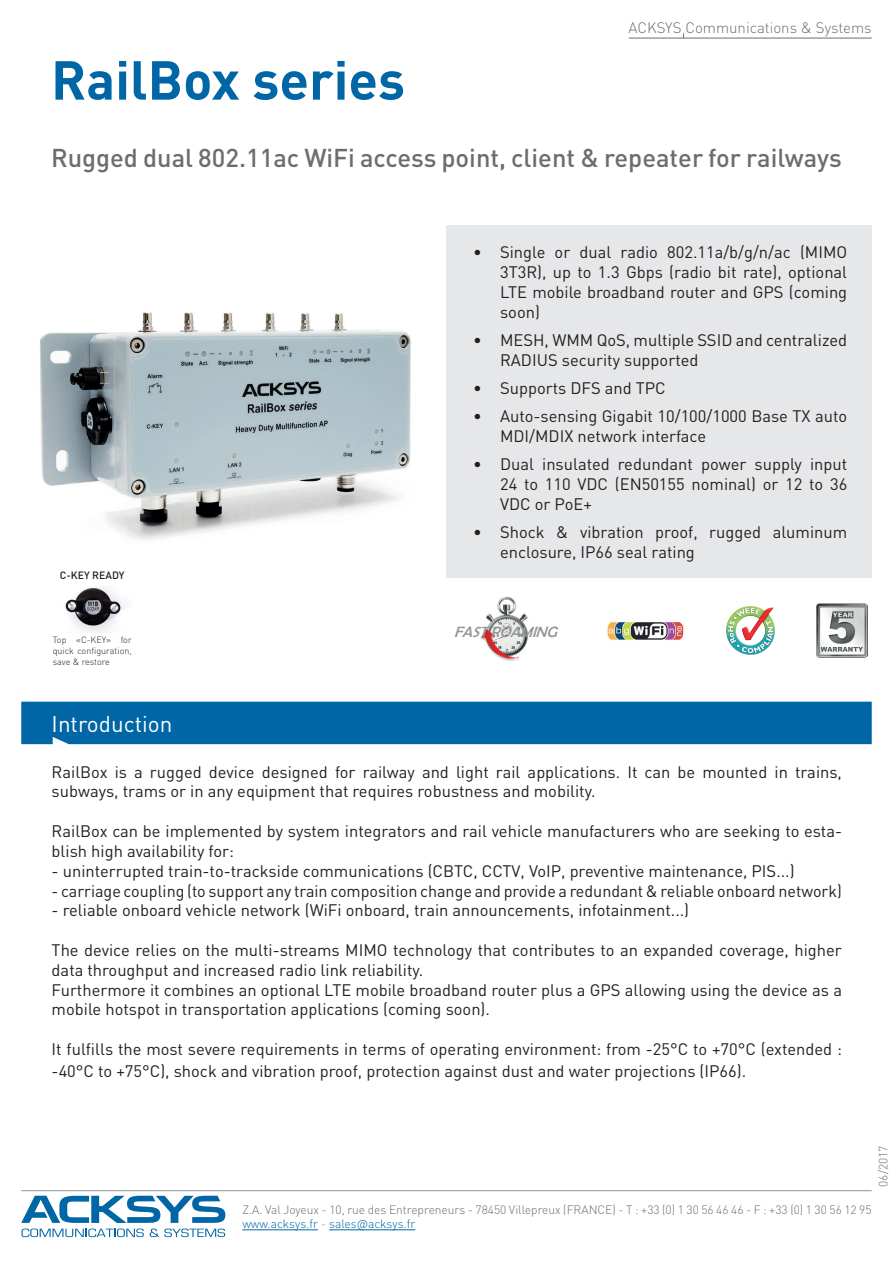
<style>
.page{position:relative;width:893px;height:1263px;background:#fff}
.page>*{position:absolute;margin:0;border:0;box-sizing:border-box;transform-origin:0 0}
.t1{font:700 54px "DIN Pro";color:#0166a5}
.t2{font:500 25.5px "DIN Pro";color:#6c6d70}
.t3{font:22.5px "DIN Pro";color:#fff}
.t4{font:16.5px/19.8px "DIN Pro";color:#231f20}
.t5{font:300 15px "DIN Pro";color:#6c6d70}
.t6{font:italic 15px "Berlin Sans FB";color:#939598}
.t7{font:300 12px/14.4px "DIN Pro";color:#6c6d70}
.t8{font:500 10.5px "DIN Pro";color:#231f20}
.t9{font:300 9px/10.8px "DIN Pro";color:#231f20;text-align:justify}
.s1{color:#0166a5}
.s2{color:#939598}
</style>
<div class="page">
<img style="left:40px;top:312px;width:371px;height:228px">
<hr style="left:629px;top:38px;width:243px;height:1px;background:#6c6d70">
<hr style="left:21px;top:1190px;width:851px;height:1px;background:#939598">
<hr style="left:242px;top:1229px;width:76px;height:1px;background:#0166a5">
<hr style="left:329px;top:1229px;width:86px;height:1px;background:#0166a5">
<svg style="left:21px;top:1196px;width:204px;height:41px"></svg>
<div style="left:21px;top:702px;width:851px;height:42px;background:#0166a5"></div>
<div style="left:446px;top:225px;width:426px;height:353px;background:#e6e7e9"></div>
<img style="left:816px;top:603px;width:51px;height:54px">
<img style="left:481px;top:596px;width:47px;height:65px">
<img style="left:734px;top:606px;width:16px;height:6px">
<img style="left:607px;top:622px;width:77px;height:18px">
<img style="left:65px;top:587px;width:61px;height:45px">
<h1 class="t1" style="left:51px;top:43px;width:356px">RailBox series</h1>
<p class="t5" style="left:629px;top:17px;width:245px">ACKSYS Communications &amp; Systems</p>
<h2 class="t2" style="left:51px;top:140px;width:792px">Rugged dual 802.11ac WiFi access point, client &amp; repeater for railways</h2>
<p class="t8" style="left:60px;top:568px;width:66px">C-KEY READY</p>
<p class="t9" style="left:53px;top:634px;width:81px">Top «C-KEY» for quick configuration, save &amp; restore</p>
<h3 class="t3" style="left:52px;top:708px;width:122px">Introduction</h3>
<p class="t4" style="left:500px;top:242px;width:349px;text-align:justify;text-indent:-27px">• Single or dual radio 802.11a/b/g/n/ac (MIMO 3T3R), up to 1.3 Gbps (radio bit rate), optional LTE mobile broadband router and GPS (coming soon)</p>
<p class="t4" style="left:500px;top:329px;width:349px;text-indent:-27px">• MESH, WMM QoS, multiple SSID and centralized<br>RADIUS security supported</p>
<p class="t4" style="left:473px;top:377px;width:194px">• Supports DFS and TPC</p>
<p class="t4" style="left:500px;top:406px;width:349px;text-indent:-27px">• Auto-sensing Gigabit 10/100/1000 Base TX auto<br>MDI/MDIX network interface</p>
<p class="t4" style="left:500px;top:454px;width:349px;text-align:justify;text-indent:-27px">• Dual insulated redundant power supply input 24 to 110 VDC (EN50155 nominal) or 12 to 36<br>VDC or PoE+</p>
<p class="t4" style="left:500px;top:522px;width:349px;text-indent:-27px">• Shock &amp; vibration proof, rugged aluminum enclosure, IP66 seal rating</p>
<p class="t6" style="left:454px;top:623px;width:109px">FASTROAMING</p>
<p class="t4" style="left:52px;top:761px;width:792px">RailBox is a rugged device designed for railway and light rail applications. It can be mounted in trains, subways, trams or in any equipment that requires robustness and mobility.</p>
<p class="t4" style="left:52px;top:820px;width:792px">RailBox can be implemented by system integrators and rail vehicle manufacturers who are seeking to esta&shy;blish high availability for:</p>
<p class="t4" style="left:52px;top:860px;width:744px">- uninterrupted train-to-trackside communications (CBTC, CCTV, VoIP, preventive maintenance, PIS...)</p>
<p class="t4" style="left:52px;top:880px;width:792px">- carriage coupling (to support any train composition change and provide a redundant &amp; reliable onboard network)</p>
<p class="t4" style="left:52px;top:900px;width:639px">- reliable onboard vehicle network (WiFi onboard, train announcements, infotainment...)</p>
<p class="t4" style="left:52px;top:939px;width:792px">The device relies on the multi-streams MIMO technology that contributes to an expanded coverage, higher data throughput and increased radio link reliability.<br>Furthermore it combines an optional LTE mobile broadband router plus a GPS allowing using the device as a mobile hotspot in transportation applications (coming soon).</p>
<p class="t4" style="left:52px;top:1037px;width:792px;line-height:21.6px">It fulfills the most severe requirements in terms of operating environment: from -25°C to +70°C (extended : -40°C to +75°C), shock and vibration proof, protection against dust and water projections (IP66).</p>
<p class="t7" style="left:875px;top:1187px;width:43px;rotate:-90deg">06/2017</p>
<p class="t7" style="left:242px;top:1202px;width:631px">Z.A. Val Joyeux - 10, rue des Entrepreneurs - 78450 Villepreux (FRANCE) - T : +33 (0) 1 30 56 46 46 - F : +33 (0) 1 30 56 12 95 <span class="s1">www.acksys.fr</span> <span class="s2">-</span> <span class="s1">sales@acksys.fr</span></p>
</div>
